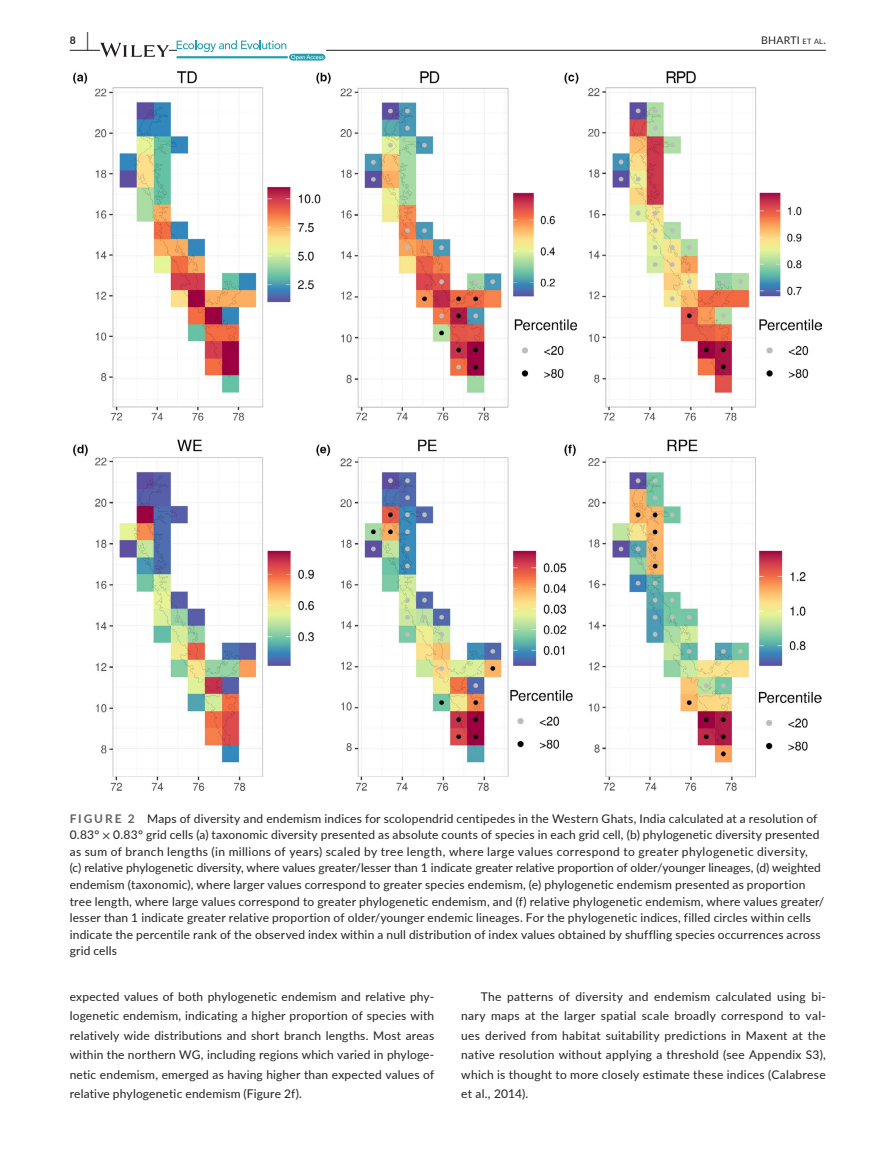
<style>
.page{position:relative;width:893px;height:1174px;background:#fff}
.page>*{position:absolute;margin:0;border:0;box-sizing:border-box;transform-origin:0 0}
.t1{font:12px/19.5px "Lato";letter-spacing:.015em;color:#231f20;text-align:justify}
.t2{font:10.5px "Lato";letter-spacing:.02em;color:#231f20}
.t3{font:700 10.5px "Lato";color:#231f20}
.s1{font-size:19.5px}
.s2{font-size:7.35px}
.s3{font-weight:700;color:#636366}
.s4{font-family:"STIX"}
</style>
<div class="page">
<hr style="left:70px;top:50px;width:756px;height:1px;background:#231f20">
<svg style="left:100px;top:43px;width:69px;height:14px"></svg>
<svg style="left:177px;top:40px;width:148px;height:21px"></svg>
<img style="left:74px;top:72px;width:748px;height:718px">
<p class="t3" style="left:70px;top:33px;width:21px">8 <span class="s1">|</span></p>
<p class="t2" style="left:761px;top:33px;width:66px">BHARTI <span class="s2">et al</span>.</p>
<p class="t1" style="left:70px;top:810px;width:756px;line-height:16.5px;text-align:left"><span class="s3">FIGURE 2</span> Maps of diversity and endemism indices for scolopendrid centipedes in the Western Ghats, India calculated at a resolution of 0.83° <span class="s4">×</span> 0.83° grid cells (a) taxonomic diversity presented as absolute counts of species in each grid cell, (b) phylogenetic diversity presented as sum of branch lengths (in millions of years) scaled by tree length, where large values correspond to greater phylogenetic diversity,<br>(c) relative phylogenetic diversity, where values greater/lesser than 1 indicate greater relative proportion of older/younger lineages, (d) weighted endemism (taxonomic), where larger values correspond to greater species endemism, (e) phylogenetic endemism presented as proportion tree length, where large values correspond to greater phylogenetic endemism, and (f) relative phylogenetic endemism, where values greater/ lesser than 1 indicate greater relative proportion of older/younger endemic lineages. For the phylogenetic indices, filled circles within cells indicate the percentile rank of the observed index within a null distribution of index values obtained by shuffling species occurrences across grid cells</p>
<p class="t1" style="left:70px;top:986px;width:366px">expected values of both phylogenetic endemism and relative phy&shy;logenetic endemism, indicating a higher proportion of species with relatively wide distributions and short branch lengths. Most areas within the northern WG, including regions which varied in phyloge&shy;netic endemism, emerged as having higher than expected values of relative phylogenetic endemism (Figure 2f).</p>
<p class="t1" style="left:461px;top:986px;width:366px;text-indent:20px">The patterns of diversity and endemism calculated using bi&shy;nary maps at the larger spatial scale broadly correspond to val&shy;ues derived from habitat suitability predictions in Maxent at the native resolution without applying a threshold (see Appendix S3), which is thought to more closely estimate these indices (Calabrese et al., 2014).</p>
</div>
